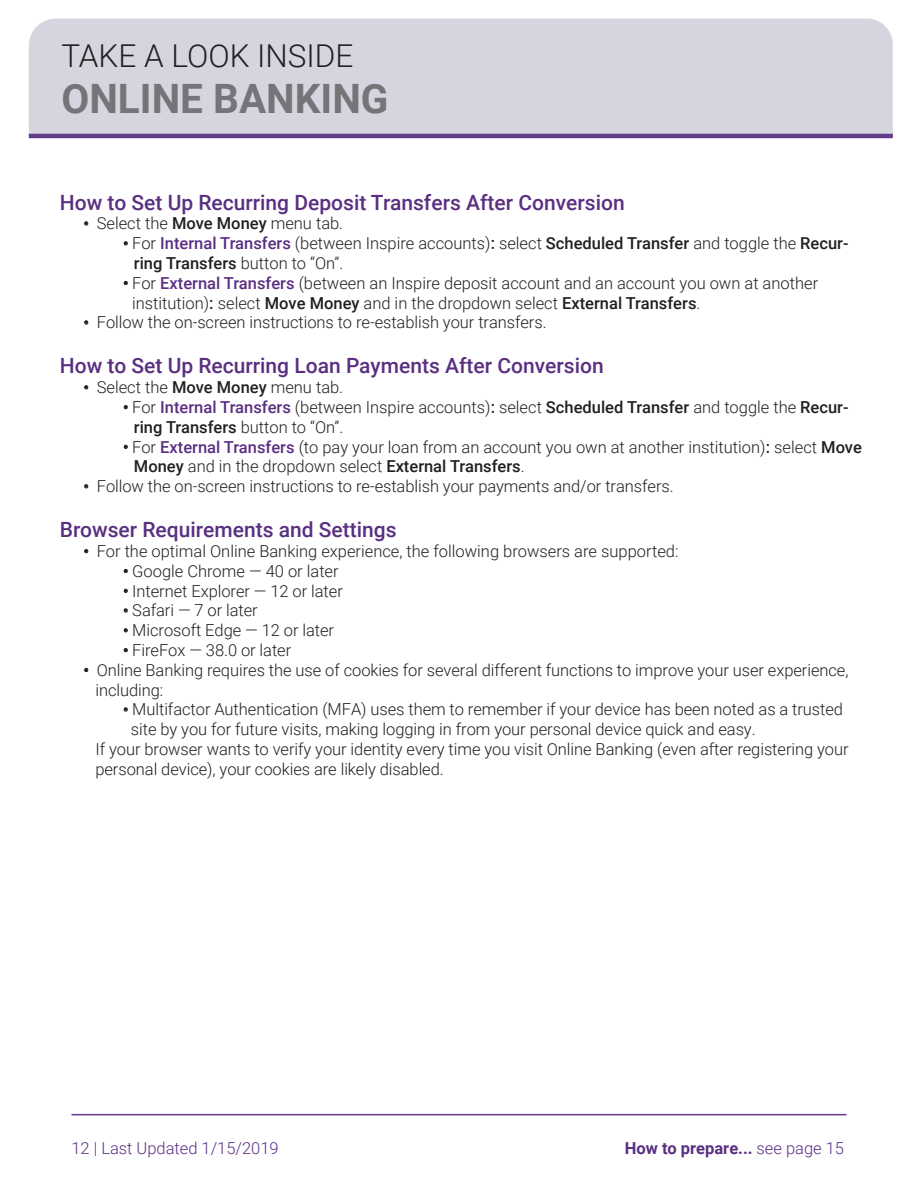
<style>
.page{position:relative;width:918px;height:1188px;background:#fff}
.page>*{position:absolute;margin:0;border:0;box-sizing:border-box;transform-origin:0 0}
.t1{font:700 40.5px "Roboto";color:#737578}
.t2{font:300 31.5px "Roboto";color:#231f20}
.t3{font:500 21px "Roboto";color:#5a2f81}
.t4{font:300 16.5px/19.8px "Roboto";letter-spacing:-.005em;color:#231f20}
.t5{font:700 16.5px "Roboto";color:#5a2f81}
.t6{font:300 16.5px "Roboto";color:#5a2f81}
.s1{font-weight:500}
.s2{font-weight:500;color:#5a2f81}
.s3{font-weight:300}
</style>
<div class="page">
<svg style="left:84px;top:221px;width:5px;height:5px"></svg>
<svg style="left:123px;top:241px;width:5px;height:5px"></svg>
<svg style="left:123px;top:280px;width:5px;height:5px"></svg>
<svg style="left:84px;top:320px;width:5px;height:5px"></svg>
<svg style="left:84px;top:385px;width:5px;height:5px"></svg>
<svg style="left:123px;top:405px;width:5px;height:5px"></svg>
<svg style="left:123px;top:444px;width:5px;height:5px"></svg>
<svg style="left:84px;top:484px;width:5px;height:5px"></svg>
<svg style="left:84px;top:549px;width:5px;height:5px"></svg>
<svg style="left:123px;top:568px;width:5px;height:5px"></svg>
<svg style="left:123px;top:588px;width:5px;height:5px"></svg>
<svg style="left:123px;top:608px;width:5px;height:5px"></svg>
<svg style="left:123px;top:628px;width:5px;height:5px"></svg>
<svg style="left:123px;top:648px;width:5px;height:5px"></svg>
<svg style="left:84px;top:667px;width:5px;height:5px"></svg>
<svg style="left:123px;top:707px;width:5px;height:5px"></svg>
<div style="left:29px;top:19px;width:864px;height:115px;background:#d5d5e0"></div>
<hr style="left:29px;top:134px;width:864px;height:4px;background:#64398c">
<hr style="left:71px;top:1114px;width:776px;height:1px;background:#64398c">
<h2 class="t2" style="left:61px;top:34px;width:294px">TAKE A LOOK INSIDE</h2>
<h1 class="t1" style="left:61px;top:71px;width:329px">ONLINE BANKING</h1>
<p class="t3" style="left:60px;top:188px;width:566px">How to Set Up Recurring Deposit Transfers After Conversion</p>
<p class="t4" style="left:84px;top:213px;width:261px">• Select the <span class="s1">Move Money</span> menu tab.</p>
<p class="t4" style="left:134px;top:233px;width:716px;text-indent:-11px">• For <span class="s2">Internal Transfers</span> (between Inspire accounts)<span class="s1">:</span> select <span class="s1">Scheduled Transfer</span> and toggle the <span class="s1">Recur&shy;ring Transfers</span> button to “On”.</p>
<p class="t4" style="left:132px;top:273px;width:688px;text-indent:-9px">• For <span class="s2">External Transfers</span> (between an Inspire deposit account and an account you own at another institution)<span class="s1">:</span> select <span class="s1">Move Money</span> and in the dropdown select <span class="s1">External Transfers</span>.</p>
<p class="t4" style="left:84px;top:312px;width:465px">• Follow the on-screen instructions to re-establish your transfers.</p>
<p class="t3" style="left:60px;top:351px;width:545px">How to Set Up Recurring Loan Payments After Conversion</p>
<p class="t4" style="left:84px;top:377px;width:261px">• Select the <span class="s1">Move Money</span> menu tab.</p>
<p class="t4" style="left:134px;top:397px;width:716px;text-indent:-11px">• For <span class="s2">Internal Transfers</span> (between Inspire accounts)<span class="s1">:</span> select <span class="s1">Scheduled Transfer</span> and toggle the <span class="s1">Recur&shy;ring Transfers</span> button to “On”.</p>
<p class="t4" style="left:134px;top:436px;width:730px;text-indent:-11px">• For <span class="s2">External Transfers</span> (to pay your loan from an account you own at another institution)<span class="s1">:</span> select <span class="s1">Move<br>Money</span> and in the dropdown select <span class="s1">External Transfers</span>.</p>
<p class="t4" style="left:84px;top:476px;width:592px">• Follow the on-screen instructions to re-establish your payments and/or transfers.</p>
<p class="t3" style="left:60px;top:515px;width:338px">Browser Requirements and Settings</p>
<p class="t4" style="left:84px;top:541px;width:596px">• For the optimal Online Banking experience, the following browsers are supported:</p>
<p class="t4" style="left:123px;top:561px;width:217px">• Google Chrome — 40 or later</p>
<p class="t4" style="left:123px;top:580px;width:221px">• Internet Explorer — 12 or later</p>
<p class="t4" style="left:123px;top:600px;width:136px">• Safari — 7 or later</p>
<p class="t4" style="left:123px;top:620px;width:213px">• Microsoft Edge — 12 or later</p>
<p class="t4" style="left:123px;top:640px;width:170px">• FireFox — 38.0 or later</p>
<p class="t4" style="left:95px;top:660px;width:755px;text-indent:-12px">• Online Banking requires the use of cookies for several different functions to improve your user experience, including:</p>
<p class="t4" style="left:123px;top:699px;width:722px">• Multifactor Authentication (MFA) uses them to remember if your device has been noted as a trusted</p>
<p class="t4" style="left:131px;top:719px;width:626px">site by you for future visits, making logging in from your personal device quick and easy.</p>
<p class="t4" style="left:95px;top:739px;width:755px">If your browser wants to verify your identity every time you visit Online Banking (even after registering your</p>
<p class="t4" style="left:95px;top:759px;width:350px">personal device), your cookies are likely disabled.</p>
<p class="t6" style="left:71px;top:1136px;width:209px">12 | Last Updated 1/15/2019</p>
<p class="t5" style="left:625px;top:1136px;width:221px">How to prepare... <span class="s3">see page 15</span></p>
</div>
